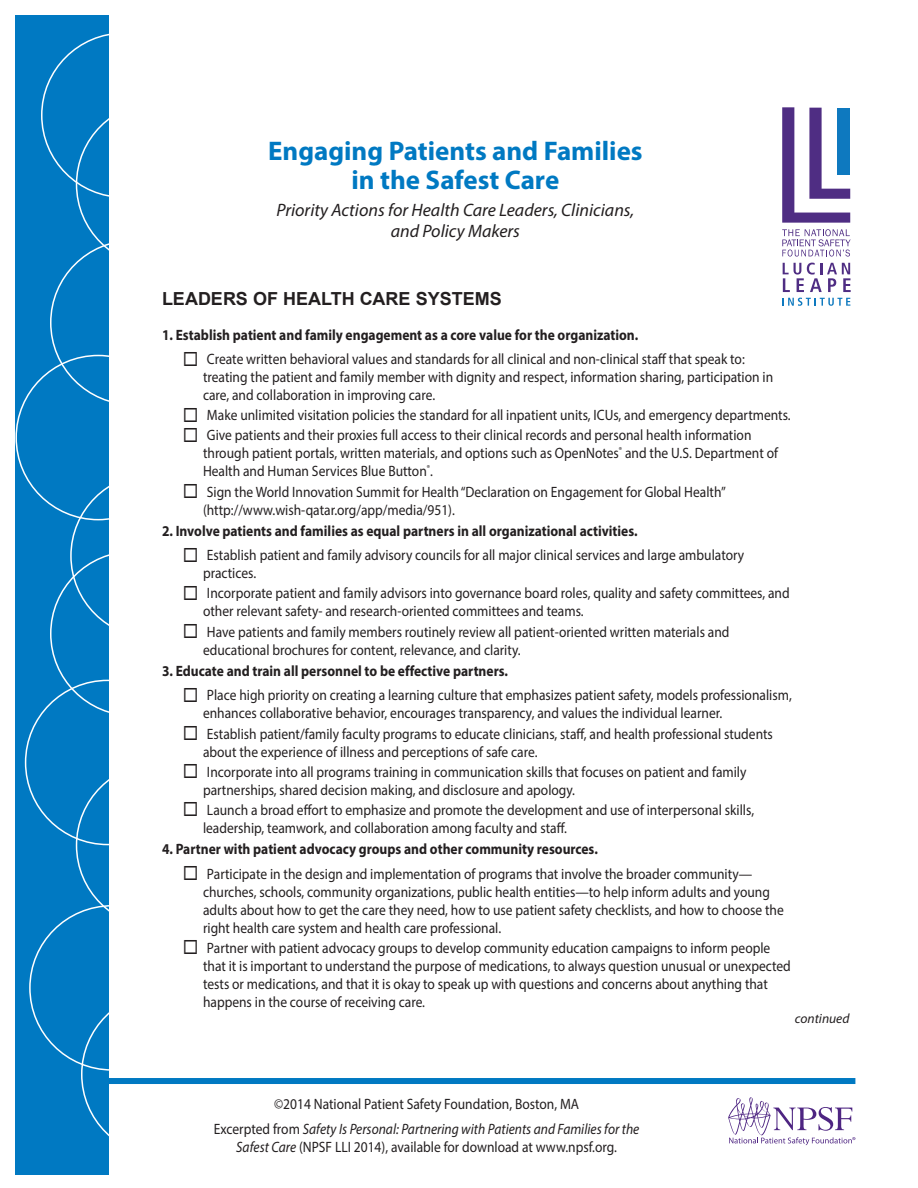
<style>
.page{position:relative;width:918px;height:1188px;background:#fff}
.page>*{position:absolute;margin:0;border:0;box-sizing:border-box;transform-origin:0 0}
.t1{font:700 27px/28.5px "Myriad Pro";color:#0079c2;text-align:center}
.t2{font:italic 18px/21px "Myriad Pro";color:#231f20;text-align:center}
.t3{font:700 18px "Arial";color:#231f20}
.t4{font:15px/18px "Myriad Pro";color:#231f20;scale:.9 1}
.t5{font:700 15px "Myriad Pro";color:#231f20;scale:.9 1}
.t6{font:italic 13.5px "Myriad Pro";color:#231f20}
.s1{font-style:italic}
</style>
<div class="page">
<div style="left:15px;top:15px;width:94px;height:1159px;background:#0079c2"></div>
<div style="left:109px;top:1078px;width:746px;height:6px;background:#0079c2"></div>
<svg style="left:782px;top:107px;width:68px;height:116px"></svg>
<div style="left:838px;top:108px;width:12px;height:67px;background:#0e79bf"></div>
<svg style="left:783px;top:263px;width:68px;height:29px"></svg>
<svg style="left:782px;top:298px;width:68px;height:8px"></svg>
<svg style="left:782px;top:229px;width:69px;height:28px"></svg>
<svg style="left:728px;top:1097px;width:127px;height:48px"></svg>
<h1 class="t1" style="left:268px;top:136px;width:376px">Engaging Patients and Families in the Safest Care</h1>
<p class="t2" style="left:276px;top:200px;width:359px">Priority Actions for Health Care Leaders, Clinicians, and Policy Makers</p>
<p class="t3" style="left:162px;top:287px;width:341px">LEADERS OF HEALTH CARE SYSTEMS</p>
<p class="t5" style="left:162px;top:325px;width:531px">1. Establish patient and family engagement as a core value for the organization.</p>
<p class="t4" style="left:203px;top:350px;width:635px">Create written behavioral values and standards for all clinical and non-clinical staff that speak to: treating the patient and family member with dignity and respect, information sharing, participation in care, and collaboration in improving care.</p>
<p class="t4" style="left:207px;top:405px;width:650px;line-height:20.1px">Make unlimited visitation policies the standard for all inpatient units, ICUs, and emergency departments.<br>Give patients and their proxies full access to their clinical records and personal health information</p>
<p class="t4" style="left:203px;top:444px;width:640px">through patient portals, written materials, and options such as OpenNotes<sup>®</sup> and the U.S. Department of<br>Health and Human Services Blue Button<sup>®</sup>.</p>
<p class="t4" style="left:203px;top:482px;width:582px">Sign the World Innovation Summit for Health “Declaration on Engagement for Global Health” (http://www.wish-qatar.org/app/media/951).</p>
<p class="t5" style="left:162px;top:521px;width:530px">2. Involve patients and families as equal partners in all organizational activities.</p>
<p class="t4" style="left:203px;top:546px;width:603px">Establish patient and family advisory councils for all major clinical services and large ambulatory practices.</p>
<p class="t4" style="left:203px;top:584px;width:653px">Incorporate patient and family advisors into governance board roles, quality and safety committees, and other relevant safety- and research-oriented committees and teams.</p>
<p class="t4" style="left:203px;top:622px;width:586px">Have patients and family members routinely review all patient-oriented written materials and educational brochures for content, relevance, and clarity.</p>
<p class="t5" style="left:162px;top:661px;width:386px">3. Educate and train all personnel to be effective partners.</p>
<p class="t4" style="left:203px;top:686px;width:656px">Place high priority on creating a learning culture that emphasizes patient safety, models professionalism, enhances collaborative behavior, encourages transparency, and values the individual learner.</p>
<p class="t4" style="left:203px;top:724px;width:635px">Establish patient/family faculty programs to educate clinicians, staff, and health professional students about the experience of illness and perceptions of safe care.</p>
<p class="t4" style="left:203px;top:762px;width:605px">Incorporate into all programs training in communication skills that focuses on patient and family partnerships, shared decision making, and disclosure and apology.</p>
<p class="t4" style="left:203px;top:801px;width:614px">Launch a broad effort to emphasize and promote the development and use of interpersonal skills, leadership, teamwork, and collaboration among faculty and staff.</p>
<p class="t5" style="left:162px;top:839px;width:486px">4. Partner with patient advocacy groups and other community resources.</p>
<p class="t4" style="left:203px;top:864px;width:647px">Participate in the design and implementation of programs that involve the broader community— churches, schools, community organizations, public health entities—to help inform adults and young adults about how to get the care they need, how to use patient safety checklists, and how to choose the right health care system and health care professional.</p>
<p class="t4" style="left:203px;top:938px;width:655px">Partner with patient advocacy groups to develop community education campaigns to inform people that it is important to understand the purpose of medications, to always question unusual or unexpected tests or medications, and that it is okay to speak up with questions and concerns about anything that happens in the course of receiving care.</p>
<p class="t4" style="left:214px;top:1091px;width:474px;line-height:25.5px;text-align:center">©2014 National Patient Safety Foundation, Boston, MA<br>Excerpted from <span class="s1">Safety Is Personal: Partnering with Patients and Families for the</span></p>
<p class="t4" style="left:236px;top:1138px;width:425px"><span class="s1">Safest Care</span> (NPSF LLI 2014), available for download at www.npsf.org.</p>
<p class="t6" style="left:795px;top:1010px;width:56px">continued</p>
</div>
